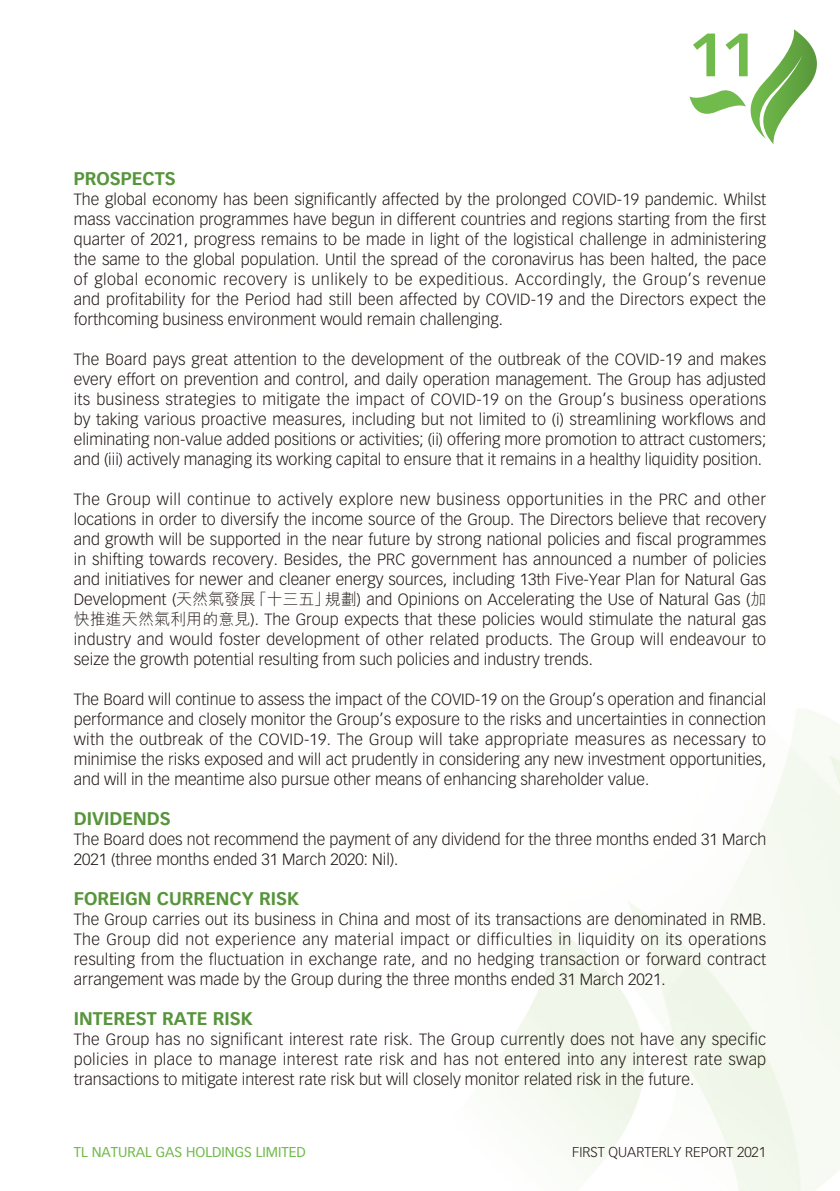
<style>
.page{position:relative;width:840px;height:1191px;background:#fff}
.page>*{position:absolute;margin:0;border:0;box-sizing:border-box;transform-origin:0 0}
.t1{font:700 60px "Vectora LT Std";color:#70bb4b}
.t2{font:700 18px "Vectora LT Std";color:#57953b}
.t3{font:300 16px/20px "Vectora LT Std";color:#231916;text-align:justify}
.t4{font:14px "Vectora LT Std";color:#70bb4b}
.t5{font:300 14px "Vectora LT Std";color:#231916}
.s1{font-family:"M Hei HK Light E Ten B5 H";font-weight:400}
</style>
<div class="page">
<svg style="left:689px;top:29px;width:128px;height:115px"></svg>
<h1 class="t1" style="left:688px;top:26px;width:70px">11</h1>
<p class="t2" style="left:74px;top:170px;width:103px">PROSPECTS</p>
<p class="t3" style="left:74px;top:190px;width:693px">The global economy has been significantly affected by the prolonged COVID-19 pandemic. Whilst mass vaccination programmes have begun in different countries and regions starting from the first quarter of 2021, progress remains to be made in light of the logistical challenge in administering the same to the global population. Until the spread of the coronavirus has been halted, the pace of global economic recovery is unlikely to be expeditious. Accordingly, the Group’s revenue and profitability for the Period had still been affected by COVID-19 and the Directors expect the forthcoming business environment would remain challenging.</p>
<p class="t3" style="left:74px;top:350px;width:693px">The Board pays great attention to the development of the outbreak of the COVID-19 and makes every effort on prevention and control, and daily operation management. The Group has adjusted its business strategies to mitigate the impact of COVID-19 on the Group’s business operations by taking various proactive measures, including but not limited to (i) streamlining workflows and eliminating non-value added positions or activities; (ii) offering more promotion to attract customers; and (iii) actively managing its working capital to ensure that it remains in a healthy liquidity position.</p>
<p class="t3" style="left:74px;top:490px;width:693px">The Group will continue to actively explore new business opportunities in the PRC and other locations in order to diversify the income source of the Group. The Directors believe that recovery and growth will be supported in the near future by strong national policies and fiscal programmes in shifting towards recovery. Besides, the PRC government has announced a number of policies and initiatives for newer and cleaner energy sources, including 13th Five-Year Plan for Natural Gas Development (<span class="s1">天然氣發展「十三五」規劃</span>) and Opinions on Accelerating the Use of Natural Gas (<span class="s1">加快推進天然氣利用的意見</span>). The Group expects that these policies would stimulate the natural gas industry and would foster development of other related products. The Group will endeavour to seize the growth potential resulting from such policies and industry trends.</p>
<p class="t3" style="left:74px;top:690px;width:693px">The Board will continue to assess the impact of the COVID-19 on the Group’s operation and financial performance and closely monitor the Group’s exposure to the risks and uncertainties in connection with the outbreak of the COVID-19. The Group will take appropriate measures as necessary to minimise the risks exposed and will act prudently in considering any new investment opportunities, and will in the meantime also pursue other means of enhancing shareholder value.</p>
<p class="t2" style="left:74px;top:810px;width:98px">DIVIDENDS</p>
<p class="t3" style="left:74px;top:830px;width:693px">The Board does not recommend the payment of any dividend for the three months ended 31 March<br>2021 (three months ended 31 March 2020: Nil).</p>
<p class="t2" style="left:74px;top:890px;width:227px">FOREIGN CURRENCY RISK</p>
<p class="t3" style="left:74px;top:910px;width:693px">The Group carries out its business in China and most of its transactions are denominated in RMB.<br>The Group did not experience any material impact or difficulties in liquidity on its operations resulting from the fluctuation in exchange rate, and no hedging transaction or forward contract arrangement was made by the Group during the three months ended 31 March 2021.</p>
<p class="t2" style="left:74px;top:1010px;width:181px">INTEREST RATE RISK</p>
<p class="t3" style="left:74px;top:1030px;width:693px">The Group has no significant interest rate risk. The Group currently does not have any specific policies in place to manage interest rate risk and has not entered into any interest rate swap transactions to mitigate interest rate risk but will closely monitor related risk in the future.</p>
<p class="t4" style="left:74px;top:1145px;width:233px">TL NATURAL GAS HOLDINGS LIMITED</p>
<p class="t5" style="left:572px;top:1145px;width:195px">FIRST QUARTERLY REPORT 2021</p>
</div>
